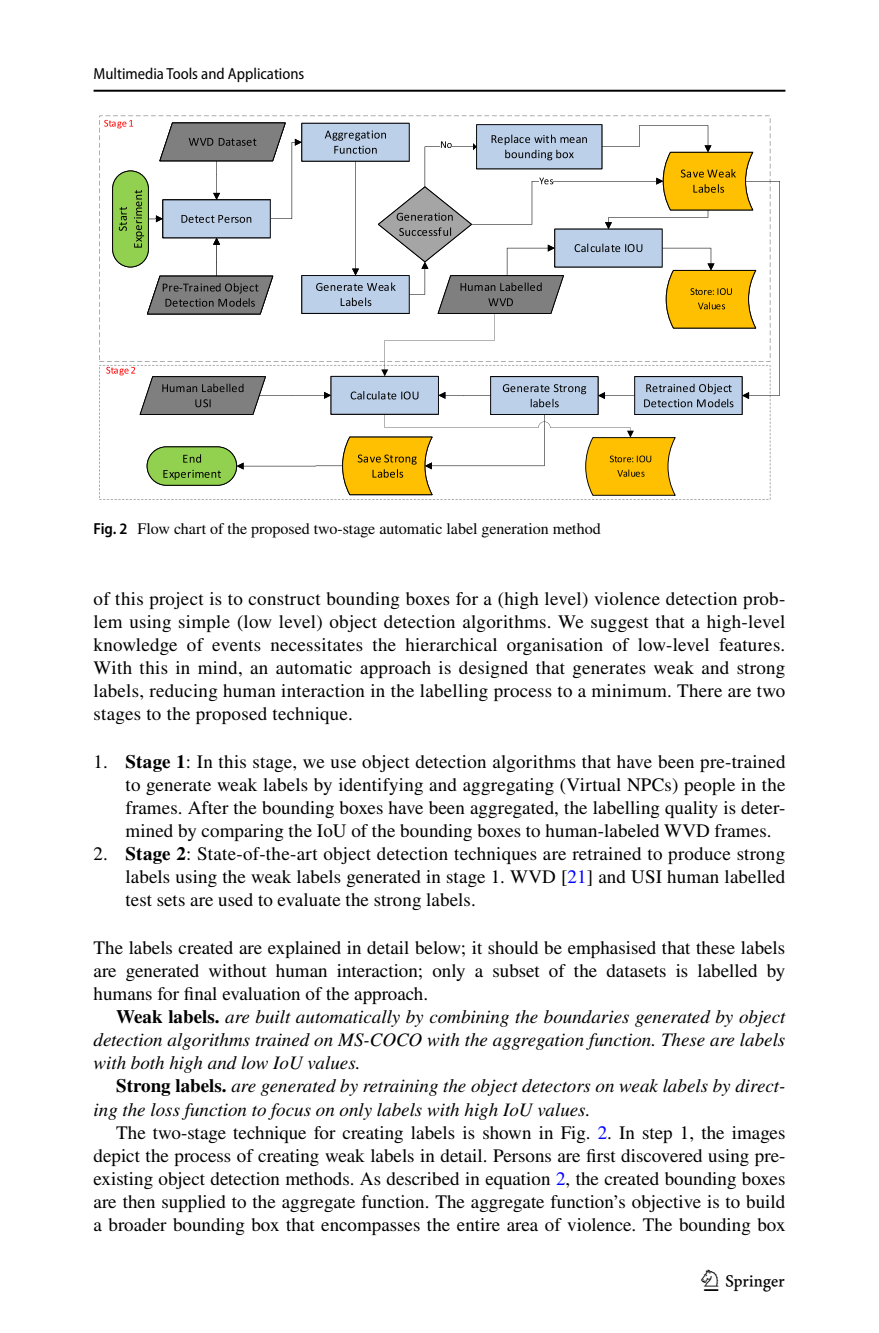
<style>
.page{position:relative;width:879px;height:1333px;background:#fff}
.page>*{position:absolute;margin:0;border:0;box-sizing:border-box;transform-origin:0 0}
.t1{font:30px "Springnew Regular 5";color:#000}
.t2{font:19px/23px "STIX";letter-spacing:.005em;color:#000;text-align:justify}
.t3{font:italic 19px/23px "STIX";color:#000;text-align:justify}
.t4{font:16px "STIX";color:#000}
.t5{font:semi-condensed 16px "Myriad Pro";color:#000}
.s1{font-family:"Myriad Pro";font-weight:600;font-stretch:semi-condensed}
.s2{font-weight:700}
.s3{color:#00f}
.s4{font-weight:700;font-style:normal}
</style>
<div class="page">
<hr style="left:94px;top:90px;width:691px;height:2px;background:#000">
<svg style="left:99px;top:365px;width:671px;height:135px"></svg>
<svg style="left:104px;top:120px;width:676px;height:376px"></svg>
<p class="t5" style="left:94px;top:65px;width:212px">Multimedia Tools and Applications</p>
<p class="t4" style="left:94px;top:518px;width:509px"><span class="s1">Fig. 2</span> Flow chart of the proposed two-stage automatic label generation method</p>
<p class="t2" style="left:94px;top:588px;width:693px">of this project is to construct bounding boxes for a (high level) violence detection prob&shy;lem using simple (low level) object detection algorithms. We suggest that a high-level knowledge of events necessitates the hierarchical organisation of low-level features.<br>With this in mind, an automatic approach is designed that generates weak and strong labels, reducing human interaction in the labelling process to a minimum. There are two stages to the proposed technique.</p>
<p class="t2" style="left:126px;top:751px;width:662px;text-indent:-32px">1. <span class="s2">Stage 1</span>: In this stage, we use object detection algorithms that have been pre-trained to generate weak labels by identifying and aggregating (Virtual NPCs) people in the frames. After the bounding boxes have been aggregated, the labelling quality is deter&shy;mined by comparing the IoU of the bounding boxes to human-labeled WVD frames.</p>
<p class="t2" style="left:126px;top:843px;width:661px;text-indent:-32px">2. <span class="s2">Stage 2</span>: State-of-the-art object detection techniques are retrained to produce strong labels using the weak labels generated in stage 1. WVD [<span class="s3">21</span>] and USI human labelled test sets are used to evaluate the strong labels.</p>
<p class="t2" style="left:94px;top:937px;width:693px">The labels created are explained in detail below; it should be emphasised that these labels are generated without human interaction; only a subset of the datasets is labelled by humans for final evaluation of the approach.</p>
<p class="t3" style="left:94px;top:1005px;width:693px;text-indent:23px"><span class="s4">Weak labels.</span> are built automatically by combining the boundaries generated by object detection algorithms trained on MS-COCO with the aggregation function. These are labels with both high and low IoU values.</p>
<p class="t3" style="left:94px;top:1074px;width:693px;text-indent:23px"><span class="s4">Strong labels.</span> are generated by retraining the object detectors on weak labels by direct&shy;ing the loss function to focus on only labels with high IoU values.</p>
<p class="t2" style="left:94px;top:1121px;width:693px;text-indent:23px">The two-stage technique for creating labels is shown in Fig. <span class="s3">2</span>. In step 1, the images depict the process of creating weak labels in detail. Persons are first discovered using pre&shy;existing object detection methods. As described in equation <span class="s3">2</span>, the created bounding boxes are then supplied to the aggregate function. The aggregate function’s objective is to build a broader bounding box that encompasses the entire area of violence. The bounding box</p>
<h1 class="t1" style="left:704px;top:1269px;width:83px">1 3</h1>
</div>
